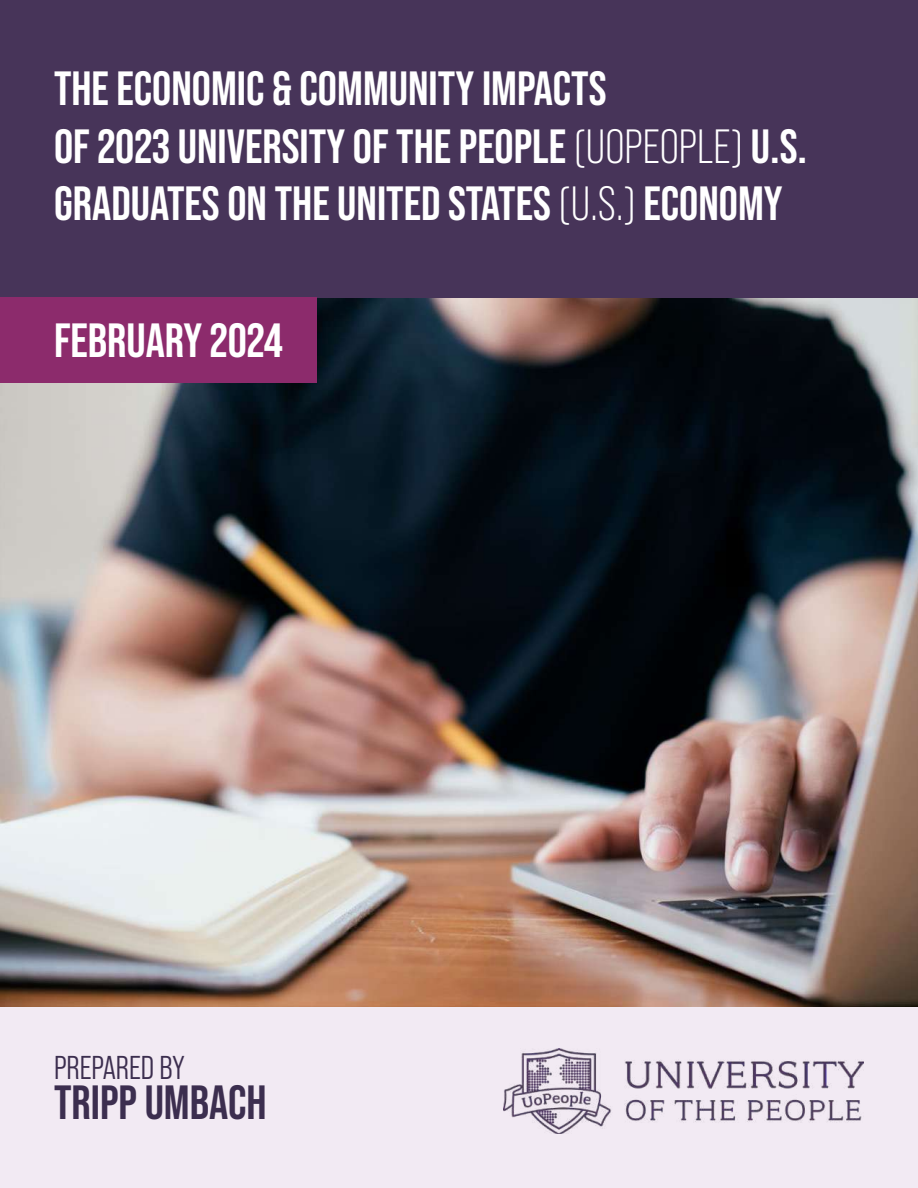
<style>
.page{position:relative;width:918px;height:1188px;background:#fff}
.page>*{position:absolute;margin:0;border:0;box-sizing:border-box;transform-origin:0 0}
.t1{font:700 48px/57.6px "Bebas Neue Pro";color:#fff}
.t2{font:700 48px "Bebas Neue Pro";color:#3c2e4f}
.t3{font:33px "Bebas Neue Pro Middle";color:#3c2e4f}
.s1{font-weight:400}
</style>
<div class="page">
<div style="left:0;top:0;width:918px;height:298px;background:#473459"></div>
<div style="left:0;top:1007px;width:918px;height:181px;background:#f2eaf3"></div>
<img style="left:503px;top:1048px;width:361px;height:86px">
<img style="left:0;top:298px;width:918px;height:709px">
<div style="left:0;top:297px;width:316px;height:86px;background:#8c2b6c"></div>
<p class="t1" style="left:54px;top:59px;width:755px">THE ECONOMIC &amp; COMMUNITY IMPACTS<br>OF 2023 UNIVERSITY OF THE PEOPLE <span class="s1">(UOPEOPLE)</span> U.S.<br>GRADUATES ON THE UNITED STATES <span class="s1">(U.S.)</span> ECONOMY</p>
<p class="t1" style="left:54px;top:311px;width:230px">FEBRUARY 2024</p>
<p class="t3" style="left:54px;top:1049px;width:133px">PREPARED BY</p>
<p class="t2" style="left:54px;top:1075px;width:214px">TRIPP UMBACH</p>
</div>
